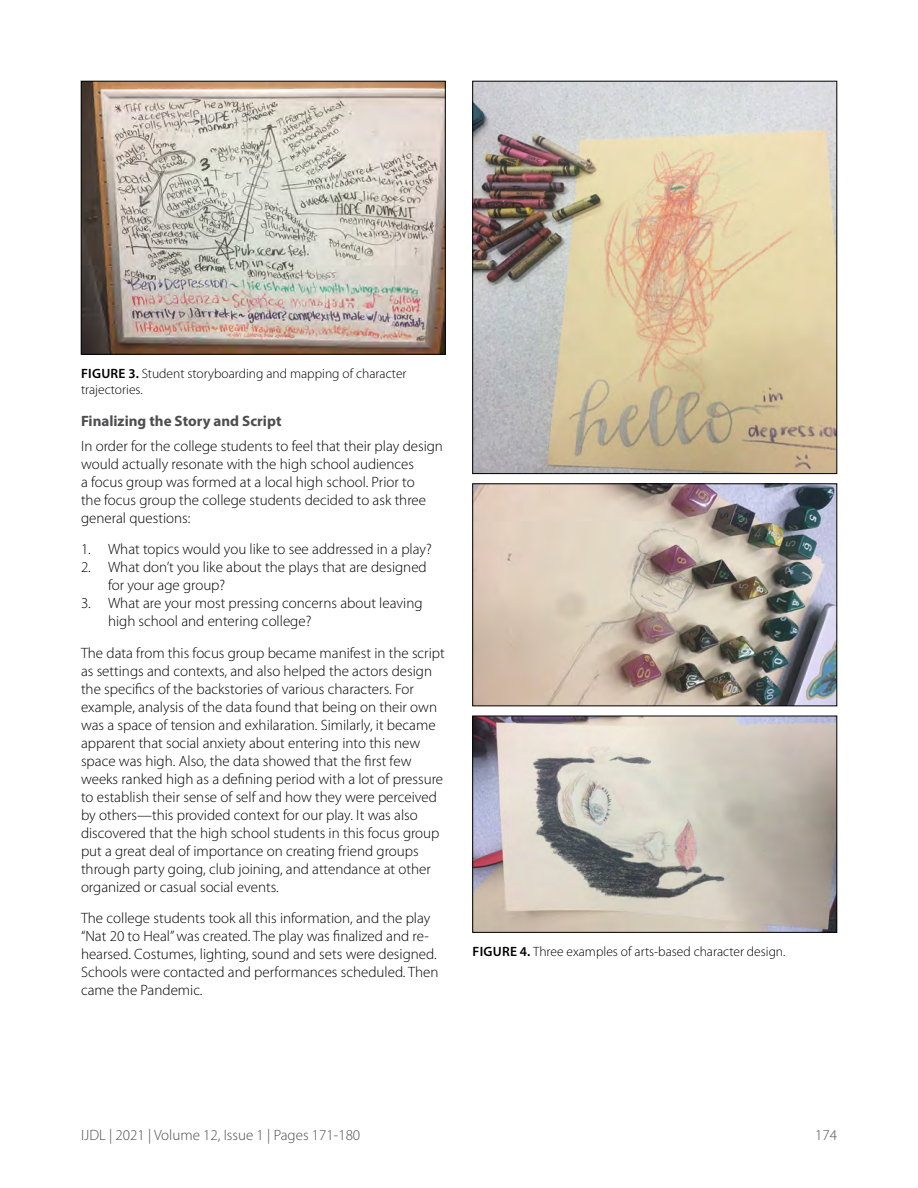
<style>
.page{position:relative;width:918px;height:1188px;background:#fff}
.page>*{position:absolute;margin:0;border:0;box-sizing:border-box;transform-origin:0 0}
.Running_Text{font:300 15px/18px "Myriad Pro";color:#000}
.t1{font:300 15px "Myriad Pro";color:#4d4d4f}
.t2{font:700 15px "Myriad Pro";color:#4d4d4f}
.t3{font:300 13.5px/16.2px "Myriad Pro";color:#000}
.s1{font-weight:600}
</style>
<div class="page">
<img style="left:83px;top:83px;width:361px;height:269px">
<div style="left:81px;top:81px;width:365px;height:273px;border:1px solid #000"></div>
<img style="left:474px;top:83px;width:361px;height:389px">
<div style="left:472px;top:81px;width:365px;height:393px;border:1px solid #000"></div>
<img style="left:474px;top:486px;width:361px;height:218px">
<div style="left:472px;top:484px;width:365px;height:222px;border:1px solid #000"></div>
<img style="left:474px;top:718px;width:361px;height:213px">
<div style="left:472px;top:716px;width:365px;height:217px;border:1px solid #000"></div>
<p class="t3" style="left:81px;top:366px;width:327px"><span class="s1">FIGURE 3.</span> Student storyboarding and mapping of character trajectories.</p>
<p class="t2" style="left:81px;top:411px;width:202px">Finalizing the Story and Script</p>
<p class="Running_Text" style="left:81px;top:437px;width:363px">In order for the college students to feel that their play design would actually resonate with the high school audiences<br>a focus group was formed at a local high school. Prior to<br>the focus group the college students decided to ask three general questions:</p>
<p class="Running_Text" style="left:81px;top:540px;width:352px">1. What topics would you like to see addressed in a play?</p>
<p class="Running_Text" style="left:108px;top:558px;width:320px;text-indent:-27px">2. What don’t you like about the plays that are designed for your age group?</p>
<p class="Running_Text" style="left:108px;top:594px;width:316px;text-indent:-27px">3. What are your most pressing concerns about leaving high school and entering college?</p>
<p class="Running_Text" style="left:81px;top:644px;width:365px">The data from this focus group became manifest in the script as settings and contexts, and also helped the actors design the specifics of the backstories of various characters. For example, analysis of the data found that being on their own was a space of tension and exhilaration. Similarly, it became apparent that social anxiety about entering into this new space was high. Also, the data showed that the first few weeks ranked high as a defining period with a lot of pressure to establish their sense of self and how they were perceived by others—this provided context for our play. It was also discovered that the high school students in this focus group put a great deal of importance on creating friend groups through party going, club joining, and attendance at other organized or casual social events.</p>
<p class="Running_Text" style="left:81px;top:909px;width:359px">The college students took all this information, and the play “Nat 20 to Heal” was created. The play was finalized and re&shy;hearsed. Costumes, lighting, sound and sets were designed.<br>Schools were contacted and performances scheduled. Then came the Pandemic.</p>
<p class="t3" style="left:473px;top:944px;width:314px"><span class="s1">FIGURE 4.</span> Three examples of arts-based character design.</p>
<p class="t1" style="left:81px;top:1126px;width:281px">IJDL | 2021 | Volume 12, Issue 1 | Pages 171-180</p>
<p class="t1" style="left:815px;top:1126px;width:23px">174</p>
</div>
